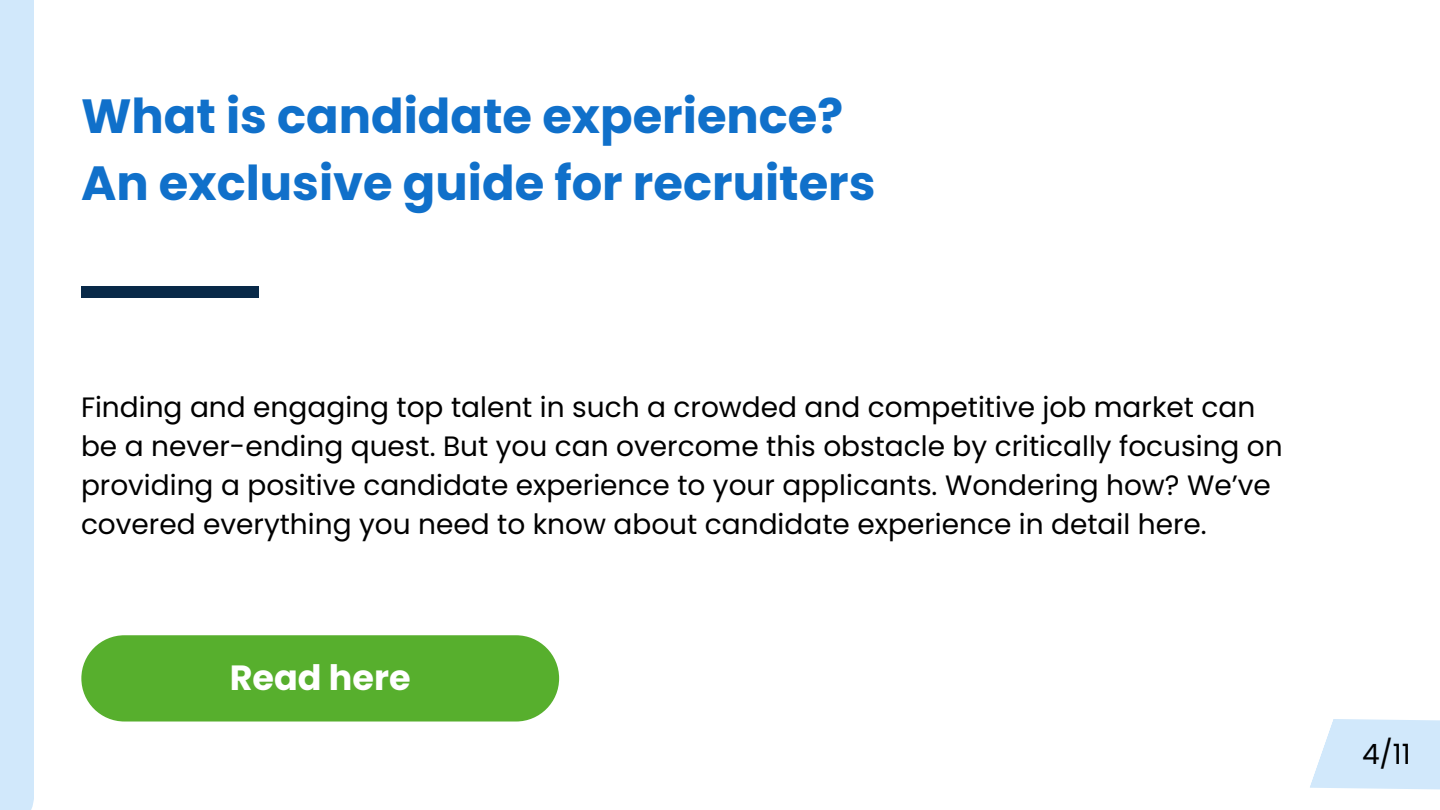
<style>
.page{position:relative;width:1440px;height:810px;background:#fff}
.page>*{position:absolute;margin:0;border:0;box-sizing:border-box;transform-origin:0 0}
.t1{font:700 48px "Poppins";color:#1070ca}
.t2{font:700 35px "Poppins";color:#fff}
.t3{font:28px/39px "Poppins";color:#000}
</style>
<div class="page">
<div style="left:0;top:0;width:34px;height:810px;background:#d1e8fb"></div>
<div style="left:81px;top:286px;width:177px;height:12px;background:#082948"></div>
<div style="left:81px;top:635px;width:478px;height:87px;background:#57af2d;border-radius:43px"></div>
<svg style="left:1310px;top:719px;width:130px;height:71px;background:#d6eafb"></svg>
<p class="t1" style="left:81px;top:83px;width:764px">What is candidate experience?</p>
<p class="t1" style="left:81px;top:150px;width:796px">An exclusive guide for recruiters</p>
<p class="t3" style="left:81px;top:388px;width:1203px">Finding and engaging top talent in such a crowded and competitive job market can be a never-ending quest. But you can overcome this obstacle by critically focusing on providing a positive candidate experience to your applicants. Wondering how? We’ve covered everything you need to know about candidate experience in detail here.</p>
<p class="t2" style="left:230px;top:653px;width:182px">Read here</p>
<p class="t3" style="left:1362px;top:734px;width:50px">4/11</p>
</div>
